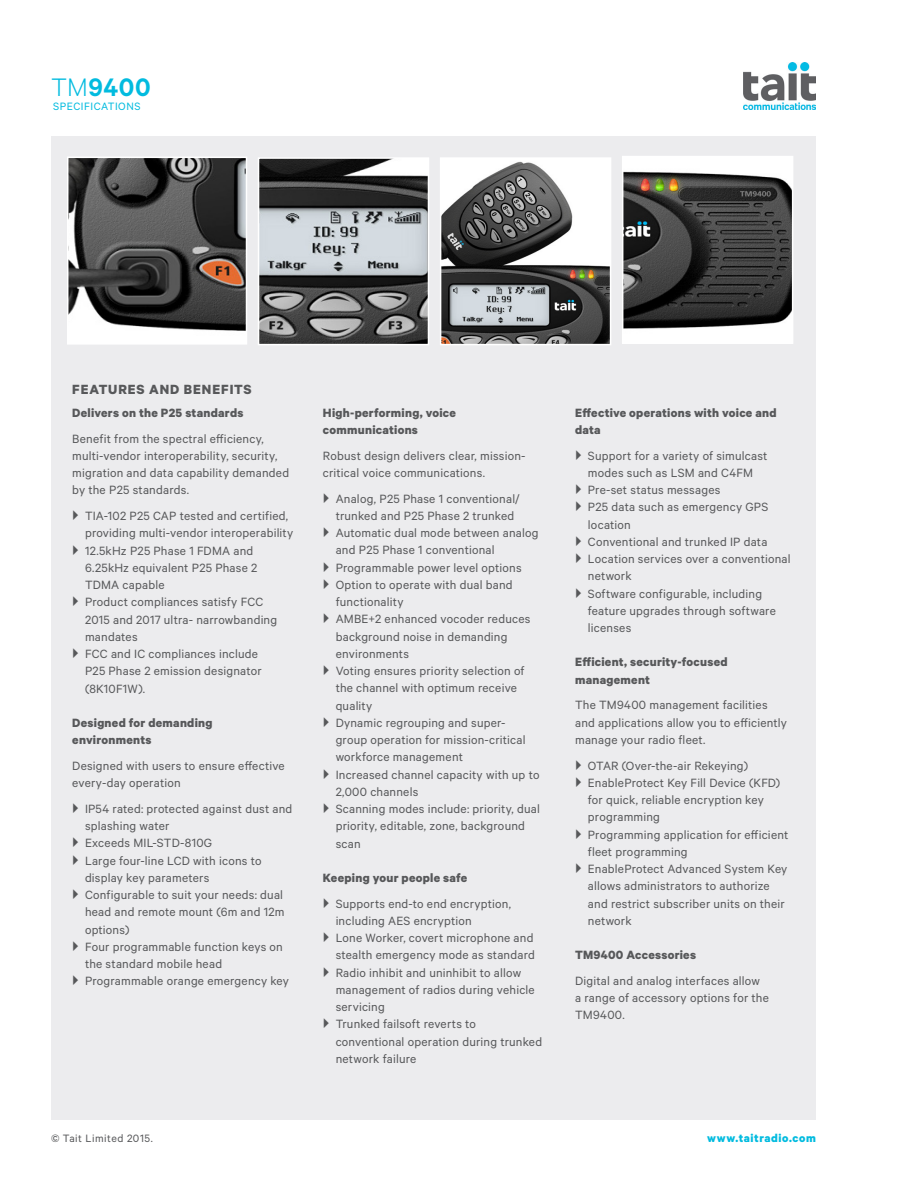
<style>
.page{position:relative;width:918px;height:1188px;background:#fff}
.page>*{position:absolute;margin:0;border:0;box-sizing:border-box;transform-origin:0 0}
.t1{font:600 28.5px "Calibre";color:#02bbdf}
.Sub_Header{font:700 15px "Calibre";letter-spacing:.06em;color:#57585a}
.Body_Copy{font:13.5px/17.2px "Calibre";letter-spacing:.015em;color:#57585a}
.Small_Sub_Heading{font:700 13.5px/17.2px "Calibre";letter-spacing:.02em;color:#57585a}
.t2{font:700 12.75px "Calibre";letter-spacing:.045em;color:#02bbdf}
.t3{font:12px "Calibre";letter-spacing:.045em;color:#57585a}
.t4{font:12px "Calibre";letter-spacing:.045em;color:#02bbdf}
.s1{font-weight:300}
</style>
<div class="page">
<img style="left:744px;top:62px;width:72px;height:48px">
<div style="left:51px;top:136px;width:765px;height:984px;background:#ececee"></div>
<img style="left:70px;top:160px;width:174px;height:182px">
<div style="left:67px;top:157px;width:180px;height:188px;border:2px solid #fff"></div>
<img style="left:261px;top:160px;width:165px;height:182px">
<div style="left:258px;top:157px;width:171px;height:188px;border:2px solid #fff"></div>
<img style="left:443px;top:160px;width:165px;height:182px">
<div style="left:440px;top:157px;width:171px;height:188px;border:2px solid #fff"></div>
<img style="left:625px;top:159px;width:165px;height:182px">
<div style="left:622px;top:156px;width:171px;height:188px;border:2px solid #fff"></div>
<h1 class="t1" style="left:51px;top:70px;width:101px"><span class="s1">TM</span>9400</h1>
<p class="t4" style="left:53px;top:99px;width:89px">SPECIFICATIONS</p>
<p class="Sub_Header" style="left:72px;top:380px;width:181px">FEATURES AND BENEFITS</p>
<p class="Small_Sub_Heading" style="left:72px;top:404px;width:173px">Delivers on the P25 standards</p>
<p class="Body_Copy" style="left:72px;top:429px;width:218px">Benefit from the spectral efficiency, multi-vendor interoperability, security, migration and data capability demanded by the P25 standards.</p>
<p class="Body_Copy" style="left:85px;top:507px;width:210px">TIA-102 P25 CAP tested and certified, providing multi-vendor interoperability</p>
<p class="Body_Copy" style="left:85px;top:541px;width:174px">12.5kHz P25 Phase 1 FDMA and<br>6.25kHz equivalent P25 Phase 2<br>TDMA capable</p>
<p class="Body_Copy" style="left:85px;top:593px;width:194px">Product compliances satisfy FCC<br>2015 and 2017 ultra- narrowbanding mandates</p>
<p class="Body_Copy" style="left:85px;top:645px;width:178px">FCC and IC compliances include<br>P25 Phase 2 emission designator (8K10F1W).</p>
<p class="Small_Sub_Heading" style="left:72px;top:714px;width:142px">Designed for demanding environments</p>
<p class="Body_Copy" style="left:72px;top:757px;width:214px">Designed with users to ensure effective every-day operation</p>
<p class="Body_Copy" style="left:85px;top:800px;width:209px">IP54 rated: protected against dust and splashing water</p>
<p class="Body_Copy" style="left:85px;top:834px;width:129px">Exceeds MIL-STD-810G</p>
<p class="Body_Copy" style="left:85px;top:851px;width:178px">Large four-line LCD with icons to display key parameters</p>
<p class="Body_Copy" style="left:85px;top:886px;width:201px;text-align:justify">Configurable to suit your needs: dual head and remote mount (6m and 12m options)</p>
<p class="Body_Copy" style="left:85px;top:938px;width:199px">Four programmable function keys on the standard mobile head</p>
<p class="Body_Copy" style="left:85px;top:972px;width:205px">Programmable orange emergency key</p>
<p class="Small_Sub_Heading" style="left:323px;top:403px;width:134px">High-performing, voice communications</p>
<p class="Body_Copy" style="left:323px;top:446px;width:204px">Robust design delivers clear, mission&shy;critical voice communications.</p>
<p class="Body_Copy" style="left:336px;top:489px;width:186px">Analog, P25 Phase 1 conventional/ trunked and P25 Phase 2 trunked</p>
<p class="Body_Copy" style="left:336px;top:524px;width:204px">Automatic dual mode between analog and P25 Phase 1 conventional</p>
<p class="Body_Copy" style="left:336px;top:558px;width:187px">Programmable power level options</p>
<p class="Body_Copy" style="left:336px;top:575px;width:179px">Option to operate with dual band functionality</p>
<p class="Body_Copy" style="left:336px;top:610px;width:196px">AMBE+2 enhanced vocoder reduces background noise in demanding environments</p>
<p class="Body_Copy" style="left:336px;top:662px;width:190px">Voting ensures priority selection of the channel with optimum receive quality</p>
<p class="Body_Copy" style="left:336px;top:713px;width:191px">Dynamic regrouping and super&shy;group operation for mission-critical workforce management</p>
<p class="Body_Copy" style="left:336px;top:765px;width:205px">Increased channel capacity with up to<br>2,000 channels</p>
<p class="Body_Copy" style="left:336px;top:800px;width:206px">Scanning modes include: priority, dual priority, editable, zone, background scan</p>
<p class="Small_Sub_Heading" style="left:323px;top:869px;width:146px">Keeping your people safe</p>
<p class="Body_Copy" style="left:336px;top:894px;width:177px">Supports end-to end encryption, including AES encryption</p>
<p class="Body_Copy" style="left:336px;top:929px;width:201px">Lone Worker, covert microphone and stealth emergency mode as standard</p>
<p class="Body_Copy" style="left:336px;top:963px;width:201px">Radio inhibit and uninhibit to allow management of radios during vehicle servicing</p>
<p class="Body_Copy" style="left:336px;top:1015px;width:208px">Trunked failsoft reverts to conventional operation during trunked network failure</p>
<p class="Small_Sub_Heading" style="left:575px;top:403px;width:203px">Effective operations with voice and data</p>
<p class="Body_Copy" style="left:588px;top:446px;width:181px">Support for a variety of simulcast modes such as LSM and C4FM</p>
<p class="Body_Copy" style="left:588px;top:481px;width:134px">Pre-set status messages</p>
<p class="Body_Copy" style="left:588px;top:498px;width:182px">P25 data such as emergency GPS location</p>
<p class="Body_Copy" style="left:588px;top:532px;width:181px">Conventional and trunked IP data</p>
<p class="Body_Copy" style="left:588px;top:550px;width:204px">Location services over a conventional network</p>
<p class="Body_Copy" style="left:588px;top:584px;width:190px">Software configurable, including feature upgrades through software licenses</p>
<p class="Small_Sub_Heading" style="left:575px;top:653px;width:154px">Efficient, security-focused management</p>
<p class="Body_Copy" style="left:575px;top:696px;width:213px">The TM9400 management facilities and applications allow you to efficiently manage your radio fleet.</p>
<p class="Body_Copy" style="left:588px;top:756px;width:162px">OTAR (Over-the-air Rekeying)</p>
<p class="Body_Copy" style="left:588px;top:774px;width:194px">EnableProtect Key Fill Device (KFD) for quick, reliable encryption key programming</p>
<p class="Body_Copy" style="left:588px;top:825px;width:202px">Programming application for efficient fleet programming</p>
<p class="Body_Copy" style="left:588px;top:860px;width:201px">EnableProtect Advanced System Key allows administrators to authorize and restrict subscriber units on their network</p>
<p class="Small_Sub_Heading" style="left:575px;top:946px;width:122px">TM9400 Accessories</p>
<p class="Body_Copy" style="left:575px;top:972px;width:195px">Digital and analog interfaces allow a range of accessory options for the<br>TM9400.</p>
<p class="t3" style="left:51px;top:1132px;width:213px">© Tait Limited 2015. Tait_SS_TM9400_v9</p>
<p class="t2" style="left:707px;top:1130px;width:110px">www.taitradio.com</p>
</div>
